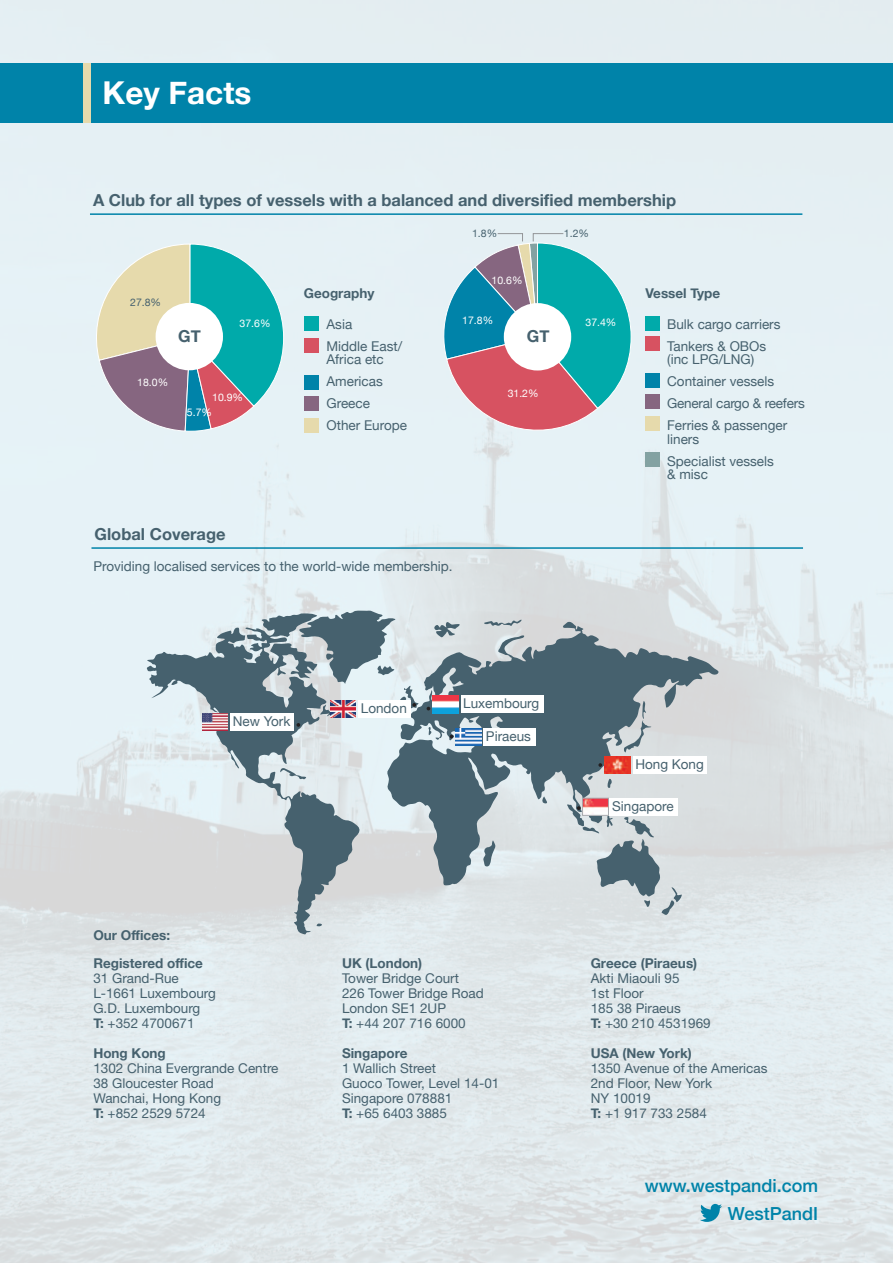
<style>
.page{position:relative;width:893px;height:1263px;background:#fff}
.page>*{position:absolute;margin:0;border:0;box-sizing:border-box;transform-origin:0 0}
.t1{font:700 31.5px "Helvetica Neue";color:#fff}
.t2{font:500 18px/27.8px "Helvetica Neue";color:#0083a9;text-align:right}
.t3{font:700 16.5px "Helvetica Neue";color:#46616e}
.t4{font:13.5px/15px "Helvetica Neue";color:#46616e}
.t5{font:13.5px/22px "Helvetica Neue";color:#46616e}
.t6{font:700 13.5px "Helvetica Neue";color:#46616e}
.t7{font:10.5px "Helvetica Neue";color:#fff}
.t8{font:10.5px "Helvetica Neue";color:#46616e}
.s1{font-weight:700}
</style>
<div class="page">
<div style="left:0;top:0;width:893px;height:1263px;background:#fff;opacity:.85"></div>
<hr style="left:90px;top:213px;width:712px;height:2px;background:#0083a9">
<svg style="left:96px;top:243px;width:188px;height:189px;background:#90b7b4"></svg>
<div style="left:156px;top:303px;width:67px;height:67px;background:#fff;border-radius:50%"></div>
<div style="left:304px;top:316px;width:15px;height:14px;background:#0aa"></div>
<div style="left:304px;top:338px;width:15px;height:15px;background:#d75261"></div>
<div style="left:304px;top:375px;width:15px;height:14px;background:#0083a9"></div>
<div style="left:304px;top:396px;width:15px;height:15px;background:#866680"></div>
<div style="left:304px;top:418px;width:15px;height:15px;background:#e6daac"></div>
<div style="left:645px;top:316px;width:15px;height:14px;background:#0aa"></div>
<div style="left:645px;top:336px;width:15px;height:15px;background:#d75261"></div>
<div style="left:645px;top:373px;width:15px;height:15px;background:#0083a9"></div>
<div style="left:645px;top:394px;width:15px;height:15px;background:#866680"></div>
<div style="left:645px;top:416px;width:15px;height:15px;background:#e6daac"></div>
<div style="left:645px;top:452px;width:15px;height:15px;background:#83a2a2"></div>
<svg style="left:442px;top:233px;width:189px;height:208px;background:#94b0b9"></svg>
<hr style="left:91px;top:547px;width:712px;height:2px;background:#0083a9">
<svg style="left:482px;top:619px;width:41px;height:2px"></svg>
<svg style="left:386px;top:621px;width:332px;height:265px;background:#99a8af"></svg>
<svg style="left:541px;top:796px;width:7px;height:8px"></svg>
<svg style="left:624px;top:700px;width:28px;height:53px"></svg>
<svg style="left:427px;top:726px;width:5px;height:10px"></svg>
<svg style="left:147px;top:613px;width:214px;height:321px;background:#b8c3c8"></svg>
<svg style="left:280px;top:768px;width:27px;height:12px"></svg>
<div style="left:483px;top:728px;width:52px;height:17px;background:#fff"></div>
<div style="left:633px;top:756px;width:73px;height:18px;background:#fff"></div>
<div style="left:230px;top:713px;width:64px;height:17px;background:#fff"></div>
<div style="left:461px;top:695px;width:83px;height:18px;background:#fff"></div>
<img style="left:202px;top:713px;width:26px;height:17px">
<img style="left:456px;top:728px;width:25px;height:17px">
<img style="left:604px;top:756px;width:27px;height:18px">
<img style="left:433px;top:696px;width:25px;height:17px">
<svg style="left:296px;top:610px;width:124px;height:107px;background:#a7b3bb"></svg>
<svg style="left:297px;top:723px;width:3px;height:4px"></svg>
<svg style="left:587px;top:762px;width:26px;height:26px"></svg>
<svg style="left:567px;top:798px;width:116px;height:117px;background:#c0c6ca"></svg>
<svg style="left:700px;top:1204px;width:22px;height:18px"></svg>
<div style="left:0;top:64px;width:893px;height:59px;background:#0083a9"></div>
<div style="left:83px;top:64px;width:8px;height:59px;background:#e6daac"></div>
<h1 class="t1" style="left:103px;top:73px;width:150px">Key Facts</h1>
<p class="t3" style="left:93px;top:190px;width:585px">A Club for all types of vessels with a balanced and diversified membership</p>
<p class="t8" style="left:472px;top:227px;width:27px">1.8%</p>
<p class="t8" style="left:564px;top:227px;width:27px">1.2%</p>
<p class="t8" style="left:130px;top:296px;width:32px">27.8%</p>
<p class="t7" style="left:137px;top:376px;width:32px">18.0%</p>
<p class="t6" style="left:304px;top:285px;width:72px">Geography</p>
<p class="t7" style="left:492px;top:274px;width:32px">10.6%</p>
<p class="t7" style="left:462px;top:314px;width:32px">17.8%</p>
<p class="t7" style="left:585px;top:316px;width:32px">37.4%</p>
<p class="t5" style="left:326px;top:313px;width:77px">Asia<br>Middle East/</p>
<p class="t5" style="left:326px;top:348px;width:82px">Africa etc<br>Americas<br>Greece<br>Other Europe</p>
<p class="t7" style="left:240px;top:317px;width:32px">37.6%</p>
<p class="t3" style="left:178px;top:326px;width:24px">GT</p>
<p class="t3" style="left:527px;top:326px;width:24px">GT</p>
<p class="t7" style="left:508px;top:387px;width:32px">31.2%</p>
<p class="t7" style="left:212px;top:391px;width:32px">10.9%</p>
<p class="t7" style="left:187px;top:406px;width:27px">5.7%</p>
<p class="t3" style="left:95px;top:523px;width:133px">Global Coverage</p>
<p class="t5" style="left:93px;top:555px;width:361px">Providing localised services to the world-wide membership.</p>
<p class="t6" style="left:645px;top:285px;width:76px">Vessel Type</p>
<p class="t5" style="left:667px;top:313px;width:115px">Bulk cargo carriers<br>Tankers &amp; OBOs</p>
<p class="t5" style="left:667px;top:348px;width:139px">(inc LPG/LNG)<br>Container vessels<br>General cargo &amp; reefers<br>Ferries &amp; passenger</p>
<p class="t5" style="left:667px;top:428px;width:108px">liners<br>Specialist vessels</p>
<p class="t5" style="left:667px;top:463px;width:42px">&amp; misc</p>
<p class="t5" style="left:233px;top:710px;width:59px">New York</p>
<p class="t5" style="left:361px;top:697px;width:48px">London</p>
<p class="t5" style="left:463px;top:692px;width:77px">Luxembourg</p>
<p class="t5" style="left:486px;top:725px;width:46px">Piraeus</p>
<p class="t6" style="left:93px;top:927px;width:78px">Our Offices:</p>
<p class="t6" style="left:93px;top:954px;width:111px">Registered office</p>
<p class="t4" style="left:93px;top:971px;width:124px">31 Grand-Rue<br>L-1661 Luxembourg<br>G.D. Luxembourg<br><span class="s1">T:</span> +352 4700671</p>
<p class="t6" style="left:93px;top:1044px;width:74px">Hong Kong</p>
<p class="t4" style="left:93px;top:1061px;width:187px">1302 China Evergrande Centre<br>38 Gloucester Road<br>Wanchai, Hong Kong<br><span class="s1">T:</span> +852 2529 5724</p>
<p class="t6" style="left:342px;top:954px;width:82px">UK (London)</p>
<p class="t4" style="left:342px;top:971px;width:143px">Tower Bridge Court<br>226 Tower Bridge Road<br>London SE1 2UP<br><span class="s1">T:</span> +44 207 716 6000</p>
<p class="t6" style="left:342px;top:1044px;width:67px">Singapore</p>
<p class="t4" style="left:342px;top:1061px;width:159px">1 Wallich Street<br>Guoco Tower, Level 14-01<br>Singapore 078881<br><span class="s1">T:</span> +65 6403 3885</p>
<p class="t5" style="left:635px;top:753px;width:70px">Hong Kong</p>
<p class="t5" style="left:612px;top:795px;width:63px">Singapore</p>
<p class="t6" style="left:591px;top:954px;width:108px">Greece (Piraeus)</p>
<p class="t4" style="left:591px;top:971px;width:121px">Akti Miaouli 95<br>1st Floor<br>185 38 Piraeus<br><span class="s1">T:</span> +30 210 4531969</p>
<p class="t6" style="left:591px;top:1044px;width:103px">USA (New York)</p>
<p class="t4" style="left:591px;top:1061px;width:178px">1350 Avenue of the Americas<br>2nd Floor, New York<br>NY 10019<br><span class="s1">T:</span> +1 917 733 2584</p>
<h2 class="t2" style="left:645px;top:1171px;width:175px">www.westpandi.com<br>WestPandI</h2>
</div>
